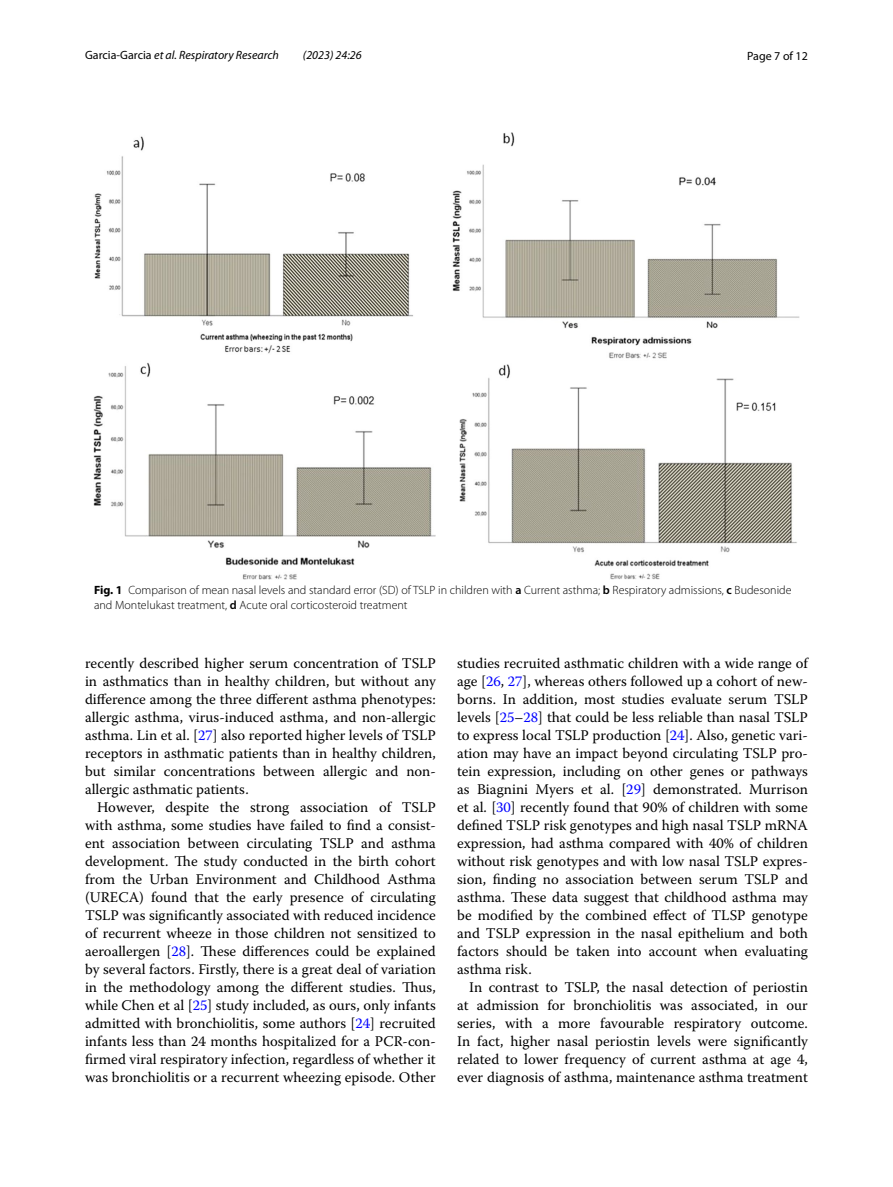
<style>
.page{position:relative;width:893px;height:1187px;background:#fff}
.page>*{position:absolute;margin:0;border:0;box-sizing:border-box;transform-origin:0 0}
.t1{font:14.7px/18px "Warnock Pro";color:#000;text-align:justify}
.t2{font:300 12px/15px "Myriad Pro";color:#000}
.t3{font:italic 12px "Myriad Pro";color:#000}
.t4{font:12px "Myriad Pro";color:#000}
.s1{font-style:normal}
.s2{font-weight:700}
.s3{font-weight:600}
.s4{color:#00f}
</style>
<div class="page">
<img style="left:94px;top:133px;width:705px;height:446px">
<p class="t3" style="left:85px;top:48px;width:195px"><span class="s1">Garcia‑Garcia</span> et al. Respiratory Research</p>
<p class="t3" style="left:303px;top:48px;width:60px">(2023) 24:26</p>
<p class="t4" style="left:747px;top:48px;width:62px">Page 7 of 12</p>
<p class="t2" style="left:94px;top:583px;width:699px"><span class="s2">Fig. 1</span> Comparison of mean nasal levels and standard error (SD) of TSLP in children with <span class="s3">a</span> Current asthma; <span class="s3">b</span> Respiratory admissions, <span class="s3">c</span> Budesonide and Montelukast treatment, <span class="s3">d</span> Acute oral corticosteroid treatment</p>
<p class="t1" style="left:85px;top:653px;width:352px">recently described higher serum concentration of TSLP in asthmatics than in healthy children, but without any difference among the three different asthma phenotypes: allergic asthma, virus-induced asthma, and non-allergic asthma. Lin et al. [<span class="s4">27</span>] also reported higher levels of TSLP receptors in asthmatic patients than in healthy children, but similar concentrations between allergic and non&shy;allergic asthmatic patients.</p>
<p class="t1" style="left:85px;top:797px;width:352px;text-indent:12px">However, despite the strong association of TSLP with asthma, some studies have failed to find a consist&shy;ent association between circulating TSLP and asthma development. The study conducted in the birth cohort from the Urban Environment and Childhood Asthma (URECA) found that the early presence of circulating TSLP was significantly associated with reduced incidence of recurrent wheeze in those children not sensitized to aeroallergen [<span class="s4">28</span>]. These differences could be explained by several factors. Firstly, there is a great deal of variation in the methodology among the different studies. Thus, while Chen et al [<span class="s4">25</span>] study included, as ours, only infants admitted with bronchiolitis, some authors [<span class="s4">24</span>] recruited infants less than 24 months hospitalized for a PCR-con&shy;firmed viral respiratory infection, regardless of whether it was bronchiolitis or a recurrent wheezing episode. Other</p>
<p class="t1" style="left:457px;top:653px;width:352px">studies recruited asthmatic children with a wide range of age [<span class="s4">26</span>, <span class="s4">27</span>], whereas others followed up a cohort of new&shy;borns. In addition, most studies evaluate serum TSLP levels [<span class="s4">25</span>–<span class="s4">28</span>] that could be less reliable than nasal TSLP to express local TSLP production [<span class="s4">24</span>]. Also, genetic vari&shy;ation may have an impact beyond circulating TSLP pro&shy;tein expression, including on other genes or pathways as Biagnini Myers et al. [<span class="s4">29</span>] demonstrated. Murrison et al. [<span class="s4">30</span>] recently found that 90% of children with some defined TSLP risk genotypes and high nasal TSLP mRNA expression, had asthma compared with 40% of children without risk genotypes and with low nasal TSLP expres&shy;sion, finding no association between serum TSLP and asthma. These data suggest that childhood asthma may be modified by the combined effect of TLSP genotype and TSLP expression in the nasal epithelium and both factors should be taken into account when evaluating asthma risk.</p>
<p class="t1" style="left:457px;top:977px;width:352px;text-indent:12px">In contrast to TSLP, the nasal detection of periostin at admission for bronchiolitis was associated, in our series, with a more favourable respiratory outcome.<br>In fact, higher nasal periostin levels were significantly related to lower frequency of current asthma at age 4, ever diagnosis of asthma, maintenance asthma treatment</p>
</div>
